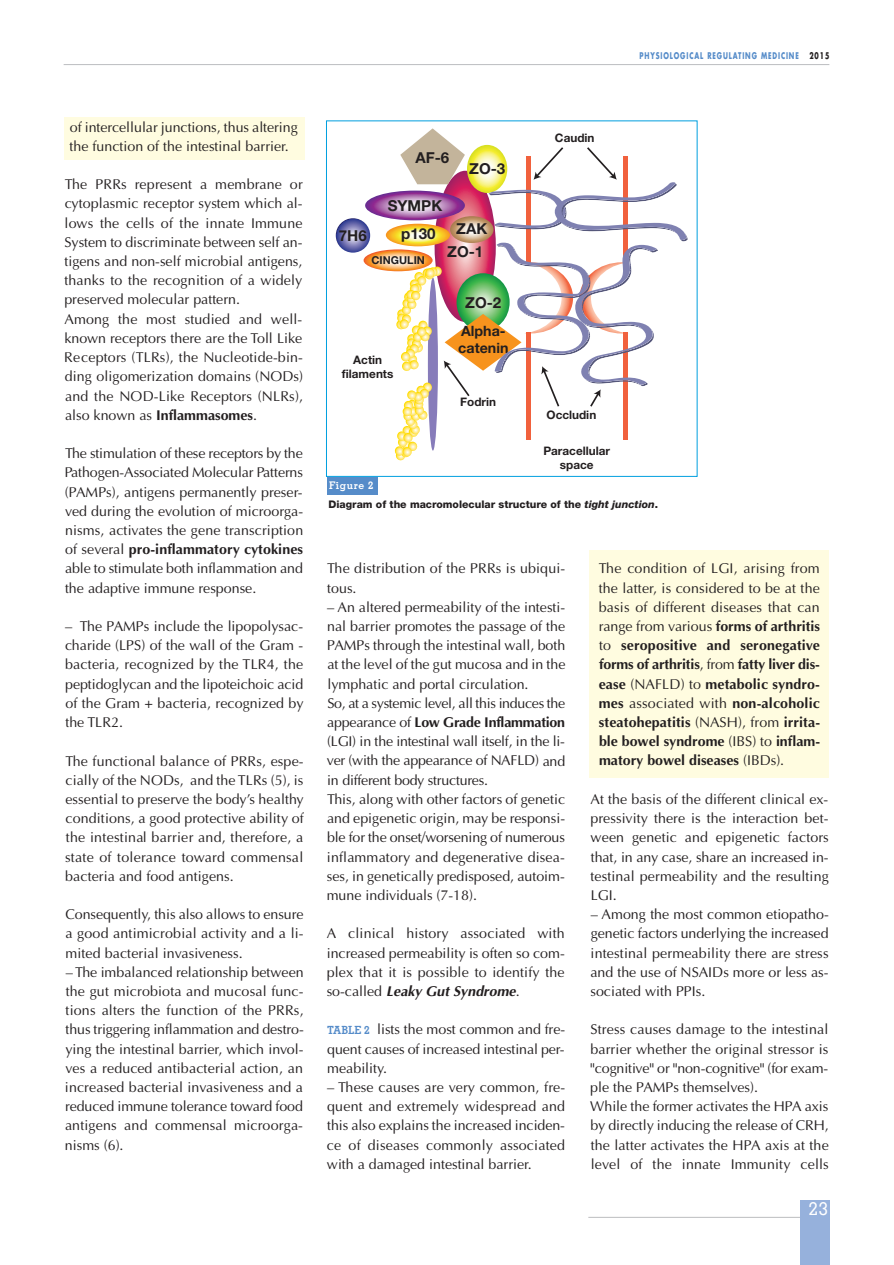
<style>
.page{position:relative;width:894px;height:1265px;background:#fff}
.page>*{position:absolute;margin:0;border:0;box-sizing:border-box;transform-origin:0 0}
.t1{font:500 18px "Memphis";color:#fff}
.t2{font:700 15.15px "Helvetica Neue";color:#231f20}
.t3{font:14.25px/19.2px "Optima";color:#231f20;text-align:justify}
.t4{font:700 14.25px/19.2px "Optima";color:#231f20;text-align:justify}
.t5{font:700 14.25px/17.1px "Helvetica Neue";color:#231f20}
.t6{font:700 11.7px/14.1px "Helvetica Neue";color:#231f20;text-align:center}
.t7{font:700 10.95px "Helvetica Neue";color:#231f20}
.t8{font:800 10.5px "Helvetica Neue";color:#231f20}
.t9{font:700 10.5px "Memphis";letter-spacing:.05em;color:#fff}
.t10{font:700 9px "Futura";letter-spacing:.135em;color:#568cc9;scale:.7 1}
.s1{color:#231f20}
.s2{font-weight:700}
.s3{font-style:italic}
.s4{font-weight:700;font-style:italic}
.s5{font-family:"Memphis";font-weight:700;font-size:11.25px;color:#568cc9}
.s6{font-weight:400}
</style>
<div class="page">
<div style="left:64px;top:117px;width:241px;height:43px;background:#fffce0"></div>
<div style="left:589px;top:551px;width:239px;height:227px;background:#fffce0"></div>
<hr style="left:588px;top:1217px;width:220px;height:1px;background:#bcbdc0">
<div style="left:799px;top:1200px;width:30px;height:64px;background:#96b1dc"></div>
<hr style="left:64px;top:64px;width:765px;height:1px;background:#bcbdc0">
<svg style="left:336px;top:218px;width:34px;height:35px"></svg>
<svg style="left:363px;top:128px;width:325px;height:333px"></svg>
<div style="left:327px;top:477px;width:50px;height:17px;background:#568cc9"></div>
<p class="t10" style="left:639px;top:52px;width:273px">PHYSIOLOGICAL REGULATING MEDICINE <span class="s1">2015</span></p>
<p class="t3" style="left:70px;top:117px;width:230px">of intercellular junctions, thus altering the function of the intestinal barrier.</p>
<p class="t3" style="left:64px;top:175px;width:240px;text-align:left">The PRRs represent a membrane or cytoplasmic receptor system which al&shy;lows the cells of the innate Immune System to discriminate between self an&shy;tigens and non-self microbial antigens, thanks to the recognition of a widely preserved molecular pattern.<br>Among the most studied and well&shy;known receptors there are the Toll Like Receptors (TLRs), the Nucleotide-bin&shy;ding oligomerization domains (NODs) and the NOD-Like Receptors (NLRs), also known as <span class="s2">Inflammasomes</span>.</p>
<p class="t3" style="left:65px;top:443px;width:240px">The stimulation of these receptors by the Pathogen-Associated Molecular Patterns (PAMPs), antigens permanently preser&shy;ved during the evolution of microorga&shy;nisms, activates the gene transcription of several <span class="s2">pro-inflammatory cytokines </span>able to stimulate both inflammation and the adaptive immune response.</p>
<p class="t3" style="left:65px;top:616px;width:240px">– The PAMPs include the lipopolysac&shy;charide (LPS) of the wall of the Gram - bacteria, recognized by the TLR4, the peptidoglycan and the lipoteichoic acid of the Gram + bacteria, recognized by the TLR2.</p>
<p class="t3" style="left:65px;top:751px;width:240px">The functional balance of PRRs, espe&shy;cially of the NODs, and the TLRs (5), is essential to preserve the body’s healthy conditions, a good protective ability of the intestinal barrier and, therefore, a state of tolerance toward commensal bacteria and food antigens.</p>
<p class="t3" style="left:65px;top:904px;width:240px">Consequently, this also allows to ensure a good antimicrobial activity and a li&shy;mited bacterial invasiveness.</p>
<p class="t3" style="left:65px;top:962px;width:240px">– The imbalanced relationship between the gut microbiota and mucosal func&shy;tions alters the function of the PRRs, thus triggering inflammation and destro&shy;ying the intestinal barrier, which invol&shy;ves a reduced antibacterial action, an increased bacterial invasiveness and a reduced immune tolerance toward food antigens and commensal microorga&shy;nisms (6).</p>
<p class="t2" style="left:415px;top:152px;width:35px">AF-6</p>
<p class="t2" style="left:388px;top:200px;width:56px">SYMPK</p>
<p class="t2" style="left:469px;top:163px;width:38px">ZO-3</p>
<p class="t2" style="left:401px;top:229px;width:36px">p130</p>
<p class="t2" style="left:456px;top:224px;width:33px">ZAK</p>
<p class="t7" style="left:371px;top:256px;width:55px">CINGULIN</p>
<p class="t2" style="left:339px;top:230px;width:29px">7H6</p>
<p class="t2" style="left:447px;top:246px;width:38px">ZO-1</p>
<p class="t2" style="left:465px;top:297px;width:38px">ZO-2</p>
<p class="t5" style="left:458px;top:323px;width:52px">Alpha&shy;catenin</p>
<p class="t6" style="left:342px;top:353px;width:53px">Actin filaments</p>
<p class="t9" style="left:329px;top:481px;width:46px">Figure 2</p>
<p class="t6" style="left:460px;top:396px;width:37px">Fodrin</p>
<p class="t6" style="left:555px;top:132px;width:41px">Caudin</p>
<p class="t6" style="left:546px;top:408px;width:51px">Occludin</p>
<p class="t6" style="left:543px;top:444px;width:68px">Paracellular space</p>
<p class="t8" style="left:328px;top:501px;width:331px">Diagram of the macromolecular structure of the <span class="s3">tight junction</span>.</p>
<p class="t3" style="left:327px;top:559px;width:239px">The distribution of the PRRs is ubiqui&shy;tous.</p>
<p class="t3" style="left:327px;top:597px;width:240px;text-align:left">– An altered permeability of the intesti&shy;nal barrier promotes the passage of the PAMPs through the intestinal wall, both at the level of the gut mucosa and in the lymphatic and portal circulation.<br>So, at a systemic level, all this induces the appearance of <span class="s2">Low Grade Inflammation </span>(LGI) in the intestinal wall itself, in the li&shy;ver (with the appearance of NAFLD) and in different body structures.<br>This, along with other factors of genetic and epigenetic origin, may be responsi&shy;ble for the onset/worsening of numerous inflammatory and degenerative disea&shy;ses, in genetically predisposed, autoim&shy;mune individuals (7-18).</p>
<p class="t3" style="left:327px;top:923px;width:240px">A clinical history associated with increased permeability is often so com&shy;plex that it is possible to identify the so-called <span class="s4">Leaky Gut Syndrome</span>.</p>
<p class="t3" style="left:327px;top:1019px;width:239px"><span class="s5">TABLE 2</span> lists the most common and fre&shy;quent causes of increased intestinal per&shy;meability.</p>
<p class="t3" style="left:327px;top:1077px;width:240px">– These causes are very common, fre&shy;quent and extremely widespread and this also explains the increased inciden&shy;ce of diseases commonly associated with a damaged intestinal barrier.</p>
<p class="t4" style="left:598px;top:559px;width:223px"><span class="s6">The condition of LGI, arising from the latter, is considered to be at the basis of different diseases that can range from various</span> forms of arthritis <span class="s6">to</span> seropositive and seronegative forms of arthritis<span class="s6">, from</span> fatty liver dis&shy;ease <span class="s6">(NAFLD) to</span> metabolic syndro&shy;mes <span class="s6">associated with</span> non-alcoholic steatohepatitis <span class="s6">(NASH), from</span> irrita&shy;ble bowel syndrome <span class="s6">(IBS) to</span> inflam&shy;matory bowel diseases <span class="s6">(IBDs).</span></p>
<p class="t3" style="left:590px;top:789px;width:240px">At the basis of the different clinical ex&shy;pressivity there is the interaction bet&shy;ween genetic and epigenetic factors that, in any case, share an increased in&shy;testinal permeability and the resulting LGI.</p>
<p class="t3" style="left:590px;top:904px;width:240px">– Among the most common etiopatho&shy;genetic factors underlying the increased intestinal permeability there are stress and the use of NSAIDs more or less as&shy;sociated with PPIs.</p>
<p class="t3" style="left:590px;top:1019px;width:240px;text-align:left">Stress causes damage to the intestinal barrier whether the original stressor is "cognitive" or "non-cognitive" (for exam&shy;ple the PAMPs themselves).<br>While the former activates the HPA axis by directly inducing the release of CRH, the latter activates the HPA axis at the level of the innate Immunity cells</p>
<p class="t1" style="left:809px;top:1201px;width:20px">23</p>
</div>
